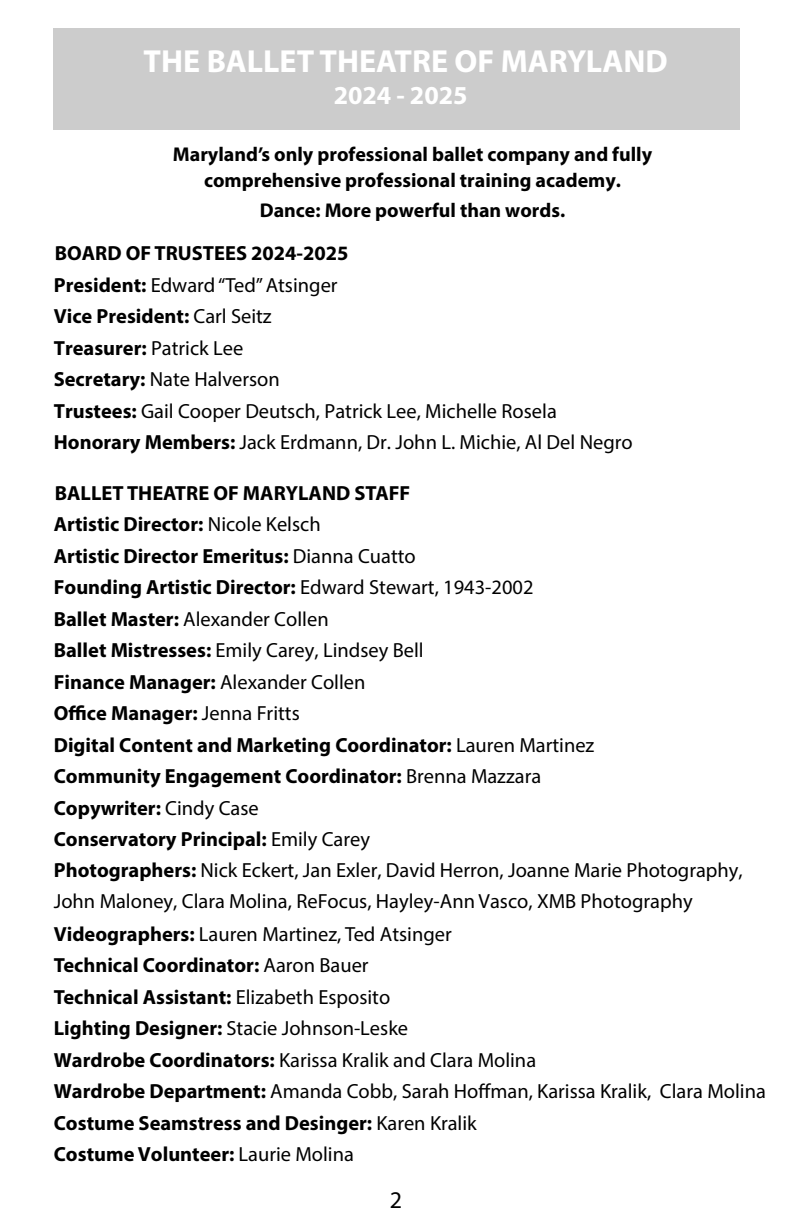
<style>
.page{position:relative;width:792px;height:1224px;background:#fff}
.page>*{position:absolute;margin:0;border:0;box-sizing:border-box;transform-origin:0 0}
.t1{font:700 32px "Myriad Pro";color:#fff}
.t2{font:700 26px "Myriad Pro";color:#fff}
.t3{font:24px "Myriad Pro";color:#000}
.t4{font:20.4px/31.4px "Myriad Pro";color:#000}
.t5{font:700 20px/25.2px "Myriad Pro";color:#000;text-align:center}
.s1{font-weight:700}
</style>
<div class="page">
<div style="left:53px;top:28px;width:686px;height:102px;background:#ccc"></div>
<h1 class="t1" style="left:144px;top:40px;width:526px">THE BALLET THEATRE OF MARYLAND</h1>
<p class="t2" style="left:334px;top:78px;width:136px">2024 - 2025</p>
<p class="t5" style="left:173px;top:141px;width:481px">Maryland’s only professional ballet company and fully comprehensive professional training academy.</p>
<p class="t5" style="left:260px;top:197px;width:307px">Dance: More powerful than words.</p>
<p class="t4" style="left:54px;top:237px;width:580px"><span class="s1">BOARD OF TRUSTEES 2024-2025<br>President:</span> Edward “Ted” Atsinger<br><span class="s1">Vice President:</span> Carl Seitz<br><span class="s1">Treasurer:</span> Patrick Lee<br><span class="s1">Secretary:</span> Nate Halverson<br><span class="s1">Trustees:</span> Gail Cooper Deutsch, Patrick Lee, Michelle Rosela <span class="s1">Honorary Members:</span> Jack Erdmann, Dr. John L. Michie, Al Del Negro</p>
<p class="t4" style="left:54px;top:477px;width:714px"><span class="s1">BALLET THEATRE OF MARYLAND STAFF<br>Artistic Director:</span> Nicole Kelsch<br><span class="s1">Artistic Director Emeritus:</span> Dianna Cuatto<br><span class="s1">Founding Artistic Director:</span> Edward Stewart, 1943-2002<br><span class="s1">Ballet Master:</span> Alexander Collen<br><span class="s1">Ballet Mistresses:</span> Emily Carey, Lindsey Bell<br><span class="s1">Finance Manager:</span> Alexander Collen<br><span class="s1">Office Manager:</span> Jenna Fritts<br><span class="s1">Digital Content and Marketing Coordinator:</span> Lauren Martinez<br><span class="s1">Community Engagement Coordinator:</span> Brenna Mazzara<br><span class="s1">Copywriter:</span> Cindy Case<br><span class="s1">Conservatory Principal:</span> Emily Carey<br><span class="s1">Photographers:</span> Nick Eckert, Jan Exler, David Herron, Joanne Marie Photography, John Maloney, Clara Molina, ReFocus, Hayley-Ann Vasco, XMB Photography <span class="s1">Videographers:</span> Lauren Martinez, Ted Atsinger<br><span class="s1">Technical Coordinator:</span> Aaron Bauer<br><span class="s1">Technical Assistant:</span> Elizabeth Esposito<br><span class="s1">Lighting Designer:</span> Stacie Johnson-Leske<br><span class="s1">Wardrobe Coordinators:</span> Karissa Kralik and Clara Molina<br><span class="s1">Wardrobe Department:</span> Amanda Cobb, Sarah Hoffman, Karissa Kralik, Clara Molina <span class="s1">Costume Seamstress and Desinger:</span> Karen Kralik<br><span class="s1">Costume Volunteer:</span> Laurie Molina</p>
<p class="t3" style="left:390px;top:1185px;width:14px">2</p>
</div>
